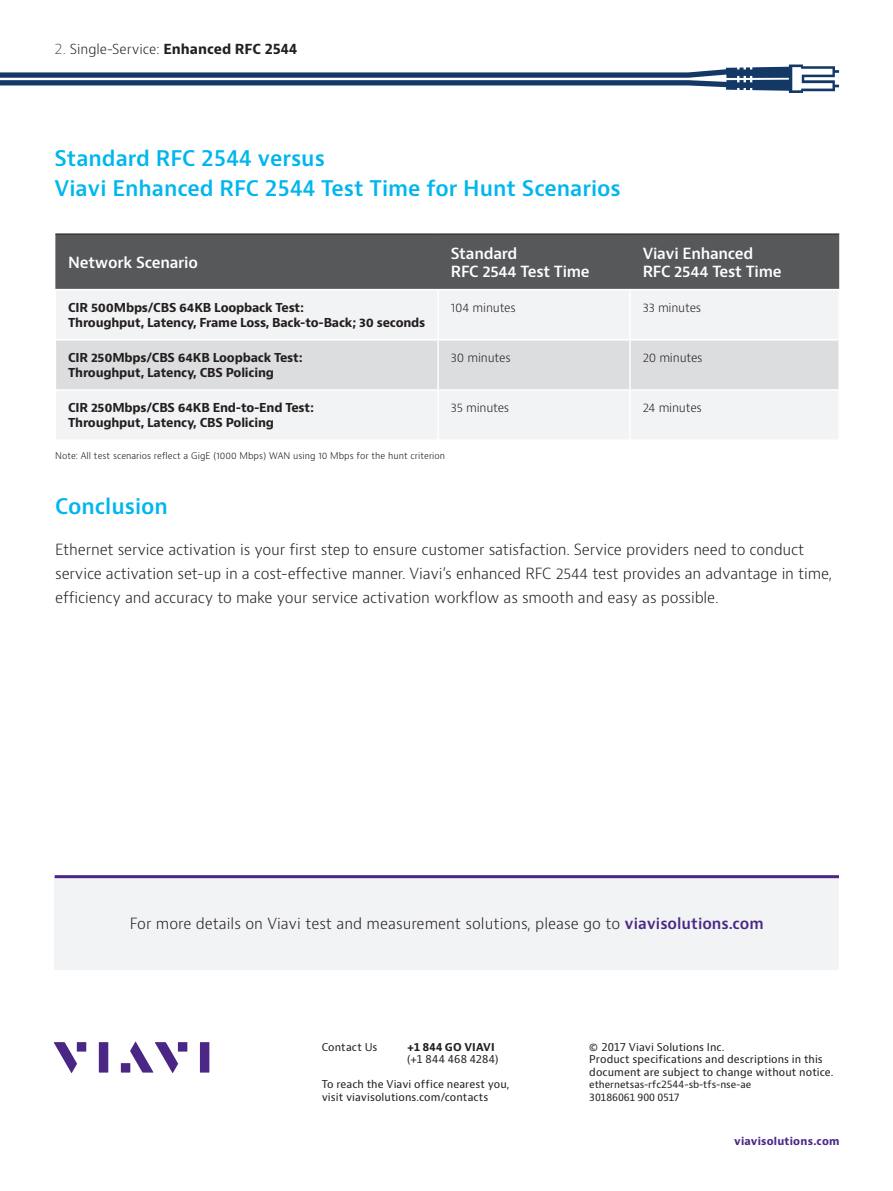
<style>
.page{position:relative;width:893px;height:1191px;background:#fff}
.page>*{position:absolute;margin:0;border:0;box-sizing:border-box;transform-origin:0 0}
.t1{font:600 21px/30px "Bernino Sans";color:#00b6ef}
.t2{font:300 15px/24px "Bernino Sans";letter-spacing:-.01em;color:#231f20}
.t3{font:600 15px/18px "Bernino Sans";letter-spacing:-.015em;color:#fff}
.t4{font:300 13.5px "Bernino Sans";color:#231f20}
.t5{font:700 12px/15px "Bernino Sans";letter-spacing:-.015em;color:#231f20}
.t6{font:300 12px "Bernino Sans";letter-spacing:-.015em;color:#231f20}
.t7{font:10.5px/12.6px "Bernino Sans";letter-spacing:.005em;color:#231f20}
.t8{font:700 10.5px "Bernino Sans";letter-spacing:.02em;color:#4a2785}
.t9{font:700 10.5px "Bernino Sans";letter-spacing:.015em;color:#231f20}
.t10{font:9.75px/12.6px "Bernino Sans";color:#231f20}
.t11{font:300 9px "Bernino Sans";color:#110a0c}
.s1{color:#57585a}
.s2{font-weight:700}
.s3{font-weight:600;color:#4a2785}
</style>
<div class="page">
<svg style="left:54px;top:1042px;width:23px;height:31px"></svg>
<div style="left:77px;top:1042px;width:9px;height:9px;background:#4a2785"></div>
<div style="left:99px;top:1042px;width:9px;height:30px;background:#4a2785"></div>
<div style="left:178px;top:1042px;width:9px;height:9px;background:#4a2785"></div>
<div style="left:200px;top:1042px;width:9px;height:30px;background:#4a2785"></div>
<svg style="left:130px;top:1041px;width:48px;height:32px"></svg>
<div style="left:121px;top:1063px;width:9px;height:9px;background:#4a2785"></div>
<svg style="left:0;top:65px;width:839px;height:28px"></svg>
<div style="left:55px;top:876px;width:784px;height:93px;background:#f2f3f4"></div>
<hr style="left:55px;top:875px;width:784px;height:3px;background:#4a2785">
<div style="left:55px;top:235px;width:784px;height:54px;background:#57585a"></div>
<div style="left:56px;top:291px;width:782px;height:148px;background:#f2f3f4"></div>
<div style="left:56px;top:340px;width:782px;height:49px;background:#dcdddf"></div>
<hr style="left:55px;top:234px;width:383px;height:1px;background:#231f20">
<hr style="left:438px;top:234px;width:192px;height:1px;background:#231f20">
<hr style="left:630px;top:234px;width:209px;height:1px;background:#231f20">
<hr style="left:437px;top:290px;width:2px;height:49px;background:#fff">
<hr style="left:629px;top:290px;width:2px;height:49px;background:#fff">
<hr style="left:55px;top:339px;width:383px;height:1px;background:#fff">
<hr style="left:438px;top:339px;width:192px;height:1px;background:#fff">
<hr style="left:437px;top:340px;width:2px;height:49px;background:#fff">
<hr style="left:630px;top:339px;width:210px;height:1px;background:#fff">
<hr style="left:629px;top:340px;width:2px;height:49px;background:#fff">
<hr style="left:55px;top:389px;width:383px;height:2px;background:#fff">
<hr style="left:438px;top:389px;width:192px;height:2px;background:#fff">
<hr style="left:437px;top:391px;width:2px;height:48px;background:#fff">
<hr style="left:630px;top:389px;width:210px;height:2px;background:#fff">
<hr style="left:629px;top:391px;width:2px;height:48px;background:#fff">
<p class="t4" style="left:55px;top:40px;width:244px"><span class="s1">2.</span> Single-Service: <span class="s2">Enhanced RFC 2544</span></p>
<h1 class="t1" style="left:55px;top:144px;width:568px">Standard RFC 2544 versus<br>Viavi Enhanced RFC 2544 Test Time for Hunt Scenarios</h1>
<p class="t3" style="left:68px;top:254px;width:131px">Network Scenario</p>
<p class="t3" style="left:451px;top:245px;width:141px">Standard<br>RFC 2544 Test Time</p>
<p class="t3" style="left:643px;top:245px;width:141px">Viavi Enhanced<br>RFC 2544 Test Time</p>
<p class="t5" style="left:68px;top:300px;width:359px">CIR 500Mbps/CBS 64KB Loopback Test:<br>Throughput, Latency, Frame Loss, Back-to-Back; 30 seconds</p>
<p class="t6" style="left:451px;top:300px;width:66px">104 minutes</p>
<p class="t6" style="left:643px;top:300px;width:60px">33 minutes</p>
<p class="t5" style="left:68px;top:350px;width:236px">CIR 250Mbps/CBS 64KB Loopback Test:<br>Throughput, Latency, CBS Policing</p>
<p class="t6" style="left:451px;top:350px;width:61px">30 minutes</p>
<p class="t6" style="left:643px;top:350px;width:61px">20 minutes</p>
<p class="t5" style="left:68px;top:401px;width:248px">CIR 250Mbps/CBS 64KB End-to-End Test:<br>Throughput, Latency, CBS Policing</p>
<p class="t6" style="left:451px;top:400px;width:60px">35 minutes</p>
<p class="t6" style="left:643px;top:400px;width:61px">24 minutes</p>
<p class="t11" style="left:55px;top:450px;width:391px">Note: All test scenarios reflect a GigE (1000 Mbps) WAN using 10 Mbps for the hunt criterion</p>
<h1 class="t1" style="left:55px;top:492px;width:114px">Conclusion</h1>
<p class="t2" style="left:55px;top:538px;width:779px">Ethernet service activation is your first step to ensure customer satisfaction. Service providers need to conduct service activation set-up in a cost-effective manner. Viavi’s enhanced RFC 2544 test provides an advantage in time, efficiency and accuracy to make your service activation workflow as smooth and easy as possible.</p>
<p class="t2" style="left:130px;top:912px;width:635px">For more details on Viavi test and measurement solutions, please go to <span class="s3">viavisolutions.com</span></p>
<p class="t7" style="left:322px;top:1040px;width:57px">Contact Us</p>
<p class="t9" style="left:407px;top:1040px;width:89px">+1 844 GO VIAVI</p>
<p class="t7" style="left:407px;top:1053px;width:93px">(+1 844 468 4284)</p>
<p class="t7" style="left:322px;top:1078px;width:189px">To reach the Viavi office nearest you, visit viavisolutions.com/contacts</p>
<p class="t7" style="left:589px;top:1040px;width:246px">© 2017 Viavi Solutions Inc.<br>Product specifications and descriptions in this document are subject to change without notice.</p>
<p class="t10" style="left:589px;top:1078px;width:163px">ethernetsas-rfc2544-sb-tfs-nse-ae<br>30186061 900 0517</p>
<p class="t8" style="left:734px;top:1134px;width:107px">viavisolutions.com</p>
</div>
